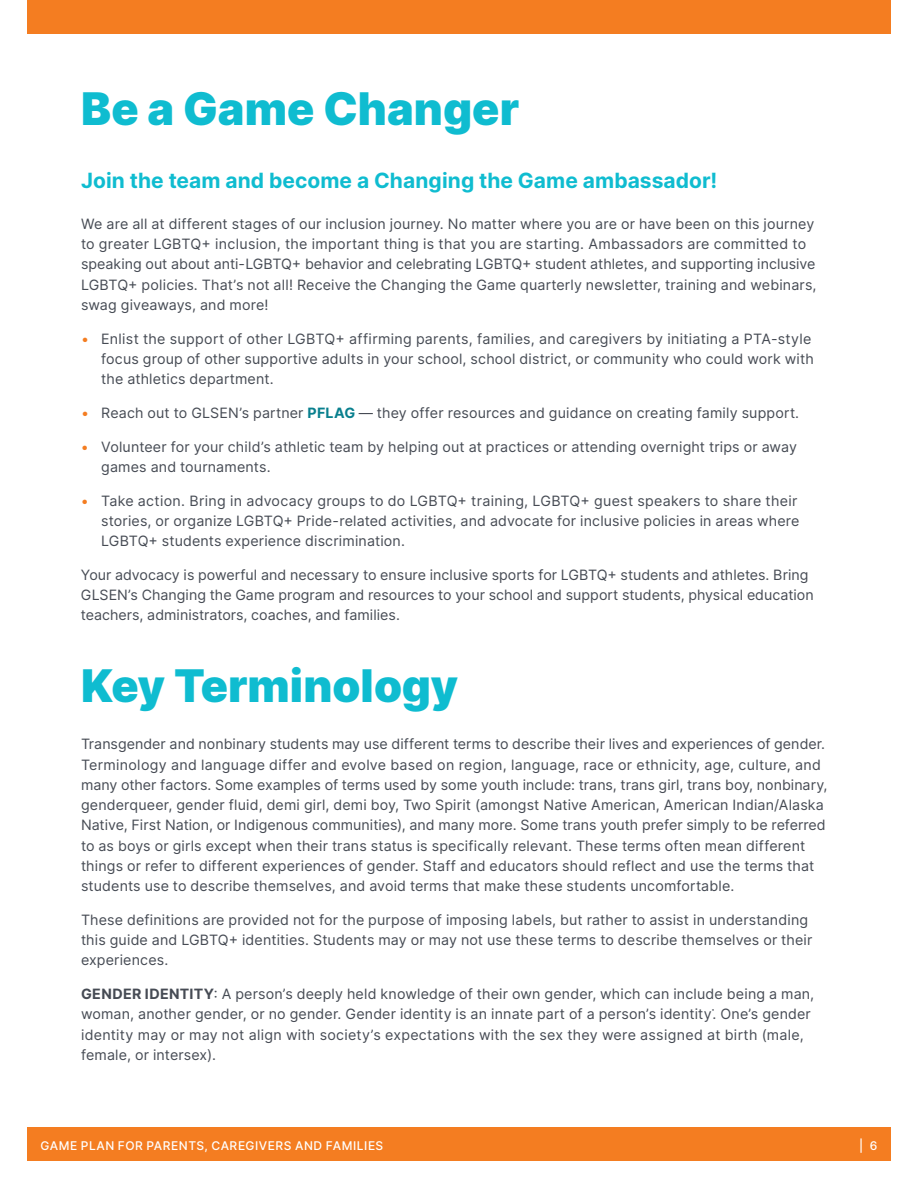
<style>
.page{position:relative;width:918px;height:1188px;background:#fff}
.page>*{position:absolute;margin:0;border:0;box-sizing:border-box;transform-origin:0 0}
.t1{font:900 45px "Inter";color:#0fbcd0}
.t2{font:700 21px "Inter";color:#0fbcd0}
.t3{font:14.25px/20.2px "Inter";letter-spacing:.01em;color:#464b54}
.t4{font:500 12px "Inter";letter-spacing:.045em;color:#fff}
.s1{color:#f47d21}
.s2{font-weight:700;color:#09808e}
.s3{font-weight:700}
</style>
<div class="page">
<div style="left:27px;top:1127px;width:864px;height:34px;background:#f47d21"></div>
<div style="left:27px;top:0;width:864px;height:34px;background:#f47d21"></div>
<h1 class="t1" style="left:81px;top:75px;width:440px">Be a Game Changer</h1>
<h2 class="t2" style="left:81px;top:165px;width:638px">Join the team and become a Changing the Game ambassador!</h2>
<p class="t3" style="left:81px;top:213px;width:737px">We are all at different stages of our inclusion journey. No matter where you are or have been on this journey to greater LGBTQ+ inclusion, the important thing is that you are starting. Ambassadors are committed to speaking out about anti-LGBTQ+ behavior and celebrating LGBTQ+ student athletes, and supporting inclusive LGBTQ+ policies. That’s not all! Receive the Changing the Game quarterly newsletter, training and webinars, swag giveaways, and more!</p>
<p class="t3" style="left:101px;top:328px;width:714px;text-indent:-20px"><span class="s1">•</span> Enlist the support of other LGBTQ+ affirming parents, families, and caregivers by initiating a PTA-style focus group of other supportive adults in your school, school district, or community who could work with the athletics department.</p>
<p class="t3" style="left:81px;top:402px;width:720px"><span class="s1">•</span> Reach out to GLSEN’s partner <span class="s2">PFLAG</span> — they offer resources and guidance on creating family support.</p>
<p class="t3" style="left:101px;top:436px;width:697px;text-indent:-20px"><span class="s1">•</span> Volunteer for your child’s athletic team by helping out at practices or attending overnight trips or away games and tournaments.</p>
<p class="t3" style="left:101px;top:490px;width:700px;text-indent:-20px"><span class="s1">•</span> Take action. Bring in advocacy groups to do LGBTQ+ training, LGBTQ+ guest speakers to share their stories, or organize LGBTQ+ Pride-related activities, and advocate for inclusive policies in areas where<br>LGBTQ+ students experience discrimination.</p>
<p class="t3" style="left:81px;top:564px;width:734px">Your advocacy is powerful and necessary to ensure inclusive sports for LGBTQ+ students and athletes. Bring<br>GLSEN’s Changing the Game program and resources to your school and support students, physical education teachers, administrators, coaches, and families.</p>
<h1 class="t1" style="left:81px;top:653px;width:379px">Key Terminology</h1>
<p class="t3" style="left:81px;top:734px;width:748px">Transgender and nonbinary students may use different terms to describe their lives and experiences of gender.<br>Terminology and language differ and evolve based on region, language, race or ethnicity, age, culture, and many other factors. Some examples of terms used by some youth include: trans, trans girl, trans boy, nonbinary, genderqueer, gender fluid, demi girl, demi boy, Two Spirit (amongst Native American, American Indian/Alaska Native, First Nation, or Indigenous communities), and many more. Some trans youth prefer simply to be referred to as boys or girls except when their trans status is specifically relevant. These terms often mean different things or refer to different experiences of gender. Staff and educators should reflect and use the terms that students use to describe themselves, and avoid terms that make these students uncomfortable.</p>
<p class="t3" style="left:81px;top:909px;width:733px">These definitions are provided not for the purpose of imposing labels, but rather to assist in understanding this guide and LGBTQ+ identities. Students may or may not use these terms to describe themselves or their experiences.</p>
<p class="t3" style="left:81px;top:983px;width:735px"><span class="s3">GENDER IDENTITY</span>: A person’s deeply held knowledge of their own gender, which can include being a man, woman, another gender, or no gender. Gender identity is an innate part of a person’s identity͘. One’s gender identity may or may not align with society’s expectations with the sex they were assigned at birth (male, female, or intersex).</p>
<p class="t4" style="left:41px;top:1137px;width:344px">GAME PLAN FOR PARENTS, CAREGIVERS AND FAMILIES</p>
<p class="t4" style="left:859px;top:1137px;width:20px">| 6</p>
</div>
